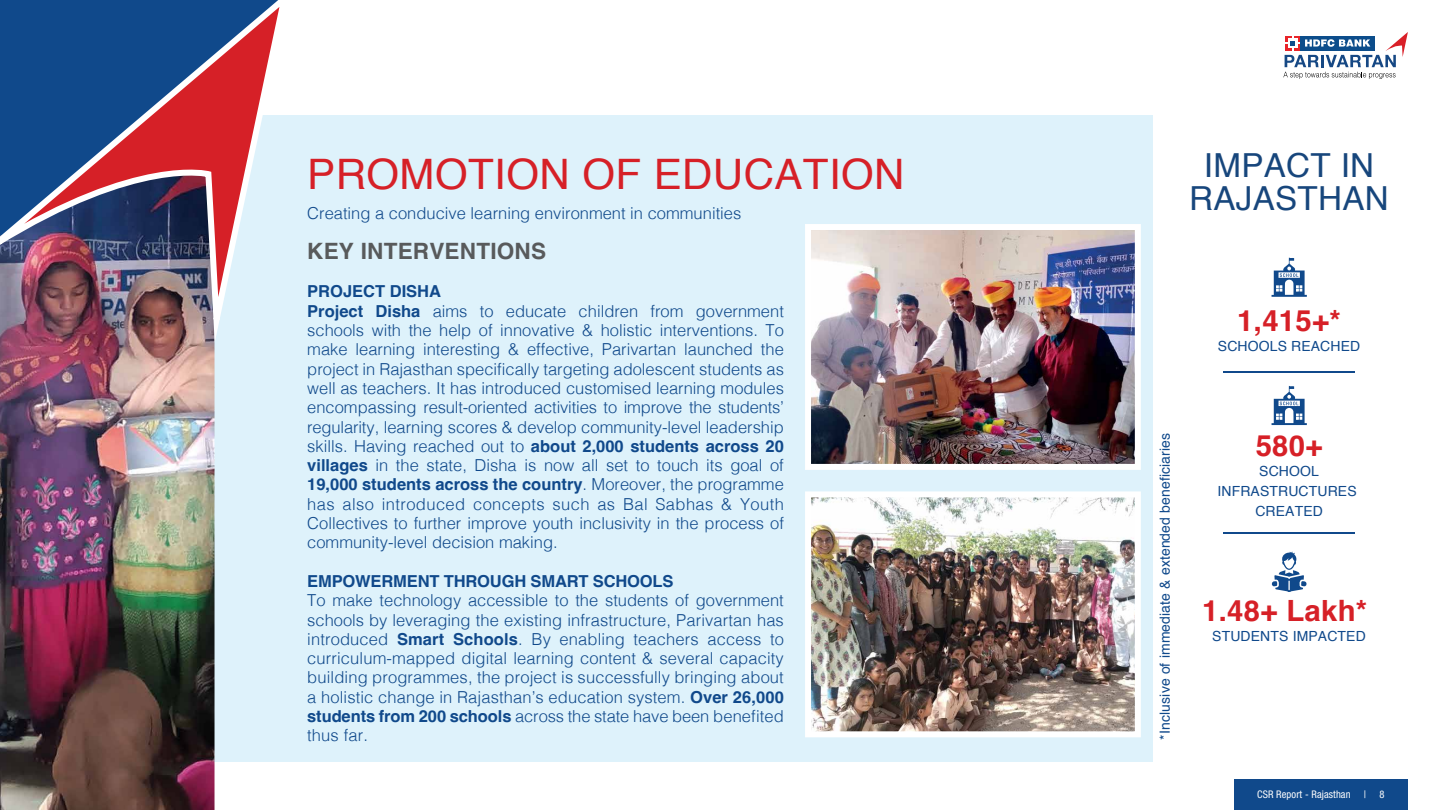
<style>
.page{position:relative;width:1440px;height:810px;background:#fff}
.page>*{position:absolute;margin:0;border:0;box-sizing:border-box;transform-origin:0 0}
.t1{font:42px "Helvetica";letter-spacing:.01em;color:#d62027}
.t2{font:33.15px/32.7px "Helvetica";letter-spacing:.01em;color:#17467c;text-align:center}
.t3{font:700 29.33px "Helvetica";letter-spacing:.01em;color:#d62027}
.t4{font:700 22.5px "Helvetica";letter-spacing:.01em;color:#585a5b}
.t5{font:300 16.5px/19.3px "Helvetica";color:#10498b}
.t6{font:700 16.5px "Helvetica";letter-spacing:-.01em;color:#10498b}
.t7{font:13.95px/20px "Helvetica";letter-spacing:.01em;color:#10498b;text-align:center}
.t8{font:condensed 10.5px "Helvetica Neue LT Std";letter-spacing:.01em;color:#fff}
.s1{font-weight:700}
</style>
<div class="page">
<div style="left:198px;top:115px;width:955px;height:647px;background:#def2fb"></div>
<svg style="left:1272px;top:386px;width:35px;height:39px"></svg>
<svg style="left:1272px;top:552px;width:35px;height:40px"></svg>
<hr style="left:1223px;top:371px;width:132px;height:2px;background:#10498b">
<hr style="left:1223px;top:533px;width:132px;height:1px;background:#10498b">
<img style="left:812px;top:231px;width:322px;height:232px">
<div style="left:805px;top:224px;width:336px;height:246px;border:6px solid #fff"></div>
<img style="left:0;top:327px;width:218px;height:483px">
<div style="left:1234px;top:779px;width:173px;height:31px;background:#10498b"></div>
<svg style="left:1272px;top:258px;width:35px;height:39px"></svg>
<img style="left:812px;top:498px;width:322px;height:232px">
<div style="left:805px;top:491px;width:336px;height:246px;border:6px solid #fff"></div>
<svg style="left:1283px;top:32px;width:125px;height:47px"></svg>
<img style="left:0;top:0;width:280px;height:327px">
<h1 class="t1" style="left:307px;top:142px;width:599px">PROMOTION OF EDUCATION</h1>
<p class="t5" style="left:307px;top:202px;width:436px">Creating a conducive learning environment in communities</p>
<h3 class="t4" style="left:307px;top:237px;width:240px">KEY INTERVENTIONS</h3>
<p class="t5" style="left:307px;top:281px;width:478px"><span class="s1">PROJECT DISHA<br>Project Disha</span> aims to educate children from government schools with the help of innovative &amp; holistic interventions. To make learning interesting &amp; effective, Parivartan launched the project in Rajasthan specifically targeting adolescent students as well as teachers. It has introduced customised learning modules encompassing result-oriented activities to improve the students’ regularity, learning scores &amp; develop community-level leadership skills. Having reached out to <span class="s1">about 2,000 students across 20 villages</span> in the state, Disha is now all set to touch its goal of <span class="s1">19,000 students across the country</span>. Moreover, the programme has also introduced concepts such as Bal Sabhas &amp; Youth Collectives to further improve youth inclusivity in the process of community-level decision making.</p>
<p class="t6" style="left:307px;top:571px;width:368px">EMPOWERMENT THROUGH SMART SCHOOLS</p>
<p class="t5" style="left:307px;top:590px;width:478px;text-align:justify">To make technology accessible to the students of government schools by leveraging the existing infrastructure, Parivartan has introduced <span class="s1">Smart Schools</span>. By enabling teachers access to curriculum-mapped digital learning content &amp; several capacity building programmes, the project is successfully bringing about a holistic change in Rajasthan’s education system. <span class="s1">Over 26,000 students from 200 schools</span> across the state have been benefited thus far.</p>
<h2 class="t2" style="left:1189px;top:150px;width:201px">IMPACT IN<br>RAJASTHAN</h2>
<p class="t7" style="left:1155px;top:740px;width:308px;rotate:-90deg">*Inclusive of immediate &amp; extended beneficiaries</p>
<h3 class="t3" style="left:1237px;top:303px;width:105px">1,415+*</h3>
<p class="t7" style="left:1218px;top:337px;width:144px">SCHOOLS REACHED</p>
<h3 class="t3" style="left:1256px;top:428px;width:68px">580+</h3>
<p class="t7" style="left:1218px;top:462px;width:141px">SCHOOL<br>INFRASTRUCTURES<br>CREATED</p>
<h3 class="t3" style="left:1202px;top:592px;width:167px">1.48+ Lakh*</h3>
<p class="t7" style="left:1212px;top:626px;width:155px">STUDENTS IMPACTED</p>
<p class="t8" style="left:1257px;top:788px;width:95px">CSR Report - Rajasthan</p>
<p class="t8" style="left:1364px;top:788px;width:4px">|</p>
<p class="t8" style="left:1379px;top:788px;width:7px">8</p>
</div>
